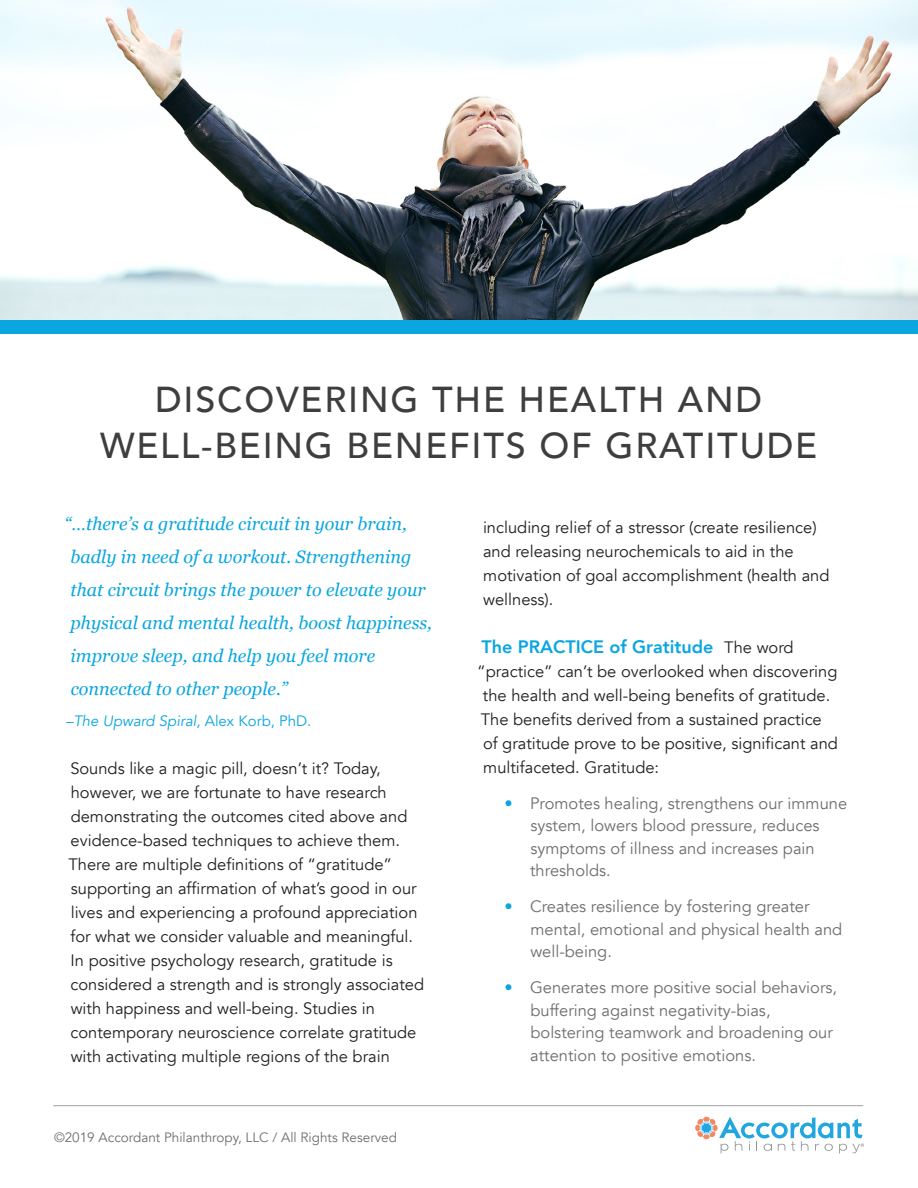
<style>
.page{position:relative;width:918px;height:1188px;background:#fff}
.page>*{position:absolute;margin:0;border:0;box-sizing:border-box;transform-origin:0 0}
.t1{font:500 36px/46.5px "Avenir";letter-spacing:.05em;color:#3e3e3f;text-align:center}
.body_text{font:italic 18px/33px "Georgia";color:#09a6e0}
.body_text-2{font:800 18px "Avenir";color:#09a6e0}
.body_text-3{font:16.5px/24px "Avenir";color:#231f20}
.t2{font:16.5px/22.5px "Avenir";color:#6d6e71}
.body_text-4{font:italic 15px "Avenir";color:#09a6e0}
.Cover_Title{font:13.5px "Avenir";color:#6d6e71}
.s1{font-style:normal}
.s2{font-weight:400;font-size:16.5px;color:#231f20}
.s3{color:#09a6e0}
</style>
<div class="page">
<img style="left:0;top:0;width:918px;height:320px">
<hr style="left:53px;top:1105px;width:810px;height:1px;background:#6c6d70">
<div style="left:0;top:320px;width:918px;height:14px;background:#09a6e0"></div>
<svg style="left:695px;top:1117px;width:169px;height:37px"></svg>
<p class="t1" style="left:100px;top:374px;width:719px">DISCOVERING THE HEALTH AND<br>WELL-BEING BENEFITS OF GRATITUDE</p>
<p class="body_text" style="left:70px;top:506px;width:363px;text-indent:-6px">“…there’s a gratitude circuit in your brain, badly in need of a workout. Strengthening that circuit brings the power to elevate your physical and mental health, boost happiness, improve sleep, and help you feel more connected to other people.”</p>
<p class="body_text-4" style="left:66px;top:712px;width:247px">–The Upward Spiral, <span class="s1">Alex Korb, PhD.</span></p>
<p class="body_text-3" style="left:70px;top:757px;width:339px">Sounds like a magic pill, doesn’t it? Today, however, we are fortunate to have research demonstrating the outcomes cited above and evidence-based techniques to achieve them.</p>
<p class="body_text-3" style="left:68px;top:853px;width:357px">There are multiple definitions of “gratitude” supporting an affirmation of what’s good in our lives and experiencing a profound appreciation for what we consider valuable and meaningful.<br>In positive psychology research, gratitude is considered a strength and is strongly associated with happiness and well-being. Studies in contemporary neuroscience correlate gratitude with activating multiple regions of the brain</p>
<p class="Cover_Title" style="left:54px;top:1129px;width:345px">©2019 Accordant Philanthropy, LLC / All Rights Reserved</p>
<p class="body_text-3" style="left:483px;top:515px;width:348px">including relief of a stressor (create resilience) and releasing neurochemicals to aid in the motivation of goal accomplishment (health and wellness).</p>
<p class="body_text-2" style="left:482px;top:632px;width:314px">The PRACTICE of Gratitude <span class="s2">The word</span></p>
<p class="body_text-3" style="left:477px;top:659px;width:362px">“practice” can’t be overlooked when discovering the health and well-being benefits of gratitude.<br>The benefits derived from a sustained practice<br>of gratitude prove to be positive, significant and multifaceted. Gratitude:</p>
<p class="t2" style="left:530px;top:792px;width:319px;text-indent:-26px"><span class="s3">•</span> Promotes healing, strengthens our immune system, lowers blood pressure, reduces symptoms of illness and increases pain thresholds.</p>
<p class="t2" style="left:530px;top:896px;width:313px;text-indent:-26px"><span class="s3">•</span> Creates resilience by fostering greater mental, emotional and physical health and well-being.</p>
<p class="t2" style="left:530px;top:977px;width:308px;text-indent:-26px"><span class="s3">•</span> Generates more positive social behaviors, buffering against negativity-bias, bolstering teamwork and broadening our attention to positive emotions.</p>
</div>
